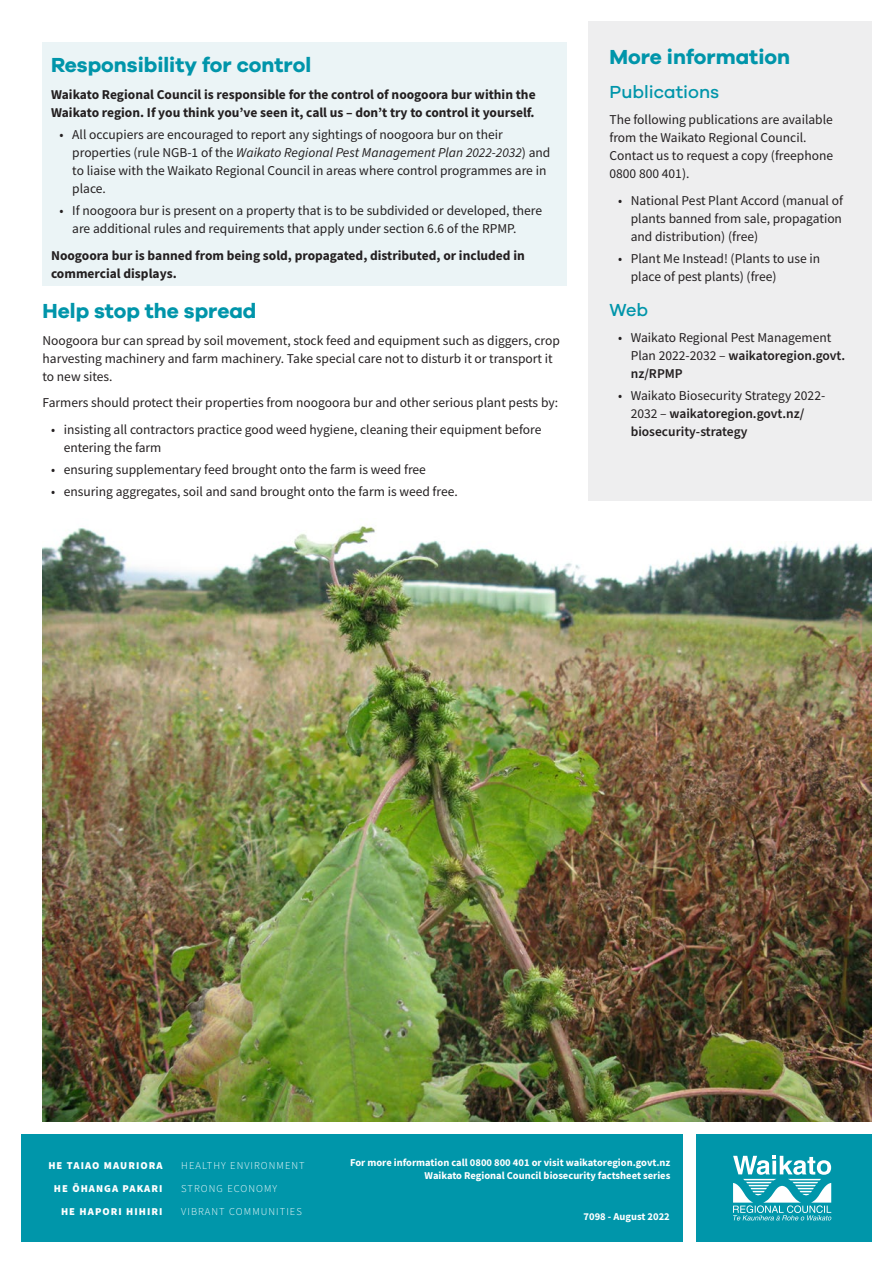
<style>
.page{position:relative;width:893px;height:1263px;background:#fff}
.page>*{position:absolute;margin:0;border:0;box-sizing:border-box;transform-origin:0 0}
.t1{font:700 21px "Galano Grotesque";color:#0095aa}
.t2{font:500 18px "Galano Grotesque";color:#0095aa}
.t3{font:13.5px/18px "Source Sans Pro";color:#231f20}
.t4{font:700 13.5px/18px "Source Sans Pro";color:#231f20}
.t5{font:600 13.5px/18px "Source Sans Pro";color:#231f20}
.t6{font:700 10.5px/12.6px "Source Sans Pro";color:#fff;text-align:right}
.t7{font:300 10.5px/22.8px "Source Sans Pro";letter-spacing:.1em;color:#fff}
.t8{font:900 10.5px/22.8px "Source Sans Pro";letter-spacing:.1em;color:#fff;text-align:right}
.s1{font-style:italic}
.s2{font-weight:600}
.s3{font-weight:400}
</style>
<div class="page">
<div style="left:43px;top:43px;width:524px;height:243px;background:#ebf4f6"></div>
<div style="left:588px;top:21px;width:284px;height:479px;background:#eeeeef"></div>
<div style="left:21px;top:1134px;width:851px;height:108px;background:#0096aa"></div>
<svg style="left:733px;top:1156px;width:98px;height:64px"></svg>
<div style="left:683px;top:1134px;width:13px;height:108px;background:#fff"></div>
<img style="left:43px;top:526px;width:829px;height:595px">
<h1 class="t1" style="left:51px;top:52px;width:262px">Responsibility for control</h1>
<p class="t4" style="left:51px;top:85px;width:486px">Waikato Regional Council is responsible for the control of noogoora bur within the<br>Waikato region. If you think you’ve seen it, call us – don’t try to control it yourself.</p>
<p class="t3" style="left:72px;top:125px;width:480px;text-indent:-13px">• All occupiers are encouraged to report any sightings of noogoora bur on their properties (rule NGB-1 of the <span class="s1">Waikato Regional Pest Management Plan 2022-2032</span>) and to liaise with the Waikato Regional Council in areas where control programmes are in place.</p>
<p class="t3" style="left:72px;top:201px;width:471px;text-indent:-13px">• If noogoora bur is present on a property that is to be subdivided or developed, there are additional rules and requirements that apply under section 6.6 of the RPMP.</p>
<p class="t4" style="left:51px;top:246px;width:475px">Noogoora bur is banned from being sold, propagated, distributed, or included in commercial displays.</p>
<h1 class="t1" style="left:43px;top:298px;width:215px">Help stop the spread</h1>
<p class="t3" style="left:43px;top:331px;width:519px">Noogoora bur can spread by soil movement, stock feed and equipment such as diggers, crop harvesting machinery and farm machinery. Take special care not to disturb it or transport it to new sites.</p>
<p class="t3" style="left:43px;top:393px;width:517px">Farmers should protect their properties from noogoora bur and other serious plant pests by:</p>
<p class="t3" style="left:64px;top:420px;width:479px;text-indent:-13px">• insisting all contractors practice good weed hygiene, cleaning their equipment before entering the farm</p>
<p class="t3" style="left:51px;top:460px;width:376px">• ensuring supplementary feed brought onto the farm is weed free</p>
<p class="t3" style="left:51px;top:482px;width:408px">• ensuring aggregates, soil and sand brought onto the farm is weed free.</p>
<h1 class="t1" style="left:609px;top:43px;width:182px">More information</h1>
<h2 class="t2" style="left:609px;top:81px;width:111px">Publications</h2>
<p class="t3" style="left:609px;top:111px;width:225px">The following publications are available from the Waikato Regional Council.<br>Contact us to request a copy (freephone<br>0800 800 401).</p>
<p class="t3" style="left:631px;top:191px;width:214px;text-align:justify;text-indent:-13px">• National Pest Plant Accord (manual of plants banned from sale, propagation and distribution) (free)</p>
<p class="t3" style="left:631px;top:250px;width:191px;text-indent:-13px">• Plant Me Instead! (Plants to use in place of pest plants) (free)</p>
<h2 class="t2" style="left:609px;top:299px;width:40px">Web</h2>
<p class="t3" style="left:631px;top:328px;width:216px;text-indent:-13px">• Waikato Regional Pest Management<br>Plan 2022-2032 – <span class="s2">waikatoregion.govt. nz/RPMP</span></p>
<p class="t5" style="left:631px;top:387px;width:196px;text-indent:-13px"><span class="s3">• Waikato Biosecurity Strategy 2022-<br>2032 –</span> waikatoregion.govt.nz/ biosecurity-strategy</p>
<p class="t8" style="left:48px;top:1154px;width:116px">HE TAIAO MAURIORA<br>HE ŌHANGA PAKARI<br>HE HAPORI HIHIRI</p>
<p class="t7" style="left:181px;top:1154px;width:125px">HEALTHY ENVIRONMENT<br>STRONG ECONOMY<br>VIBRANT COMMUNITIES</p>
<p class="t6" style="left:350px;top:1156px;width:322px">For more information call 0800 800 401 or visit waikatoregion.govt.nz<br>Waikato Regional Council biosecurity factsheet series</p>
<p class="t6" style="left:584px;top:1210px;width:88px">7098 - August 2022</p>
</div>
